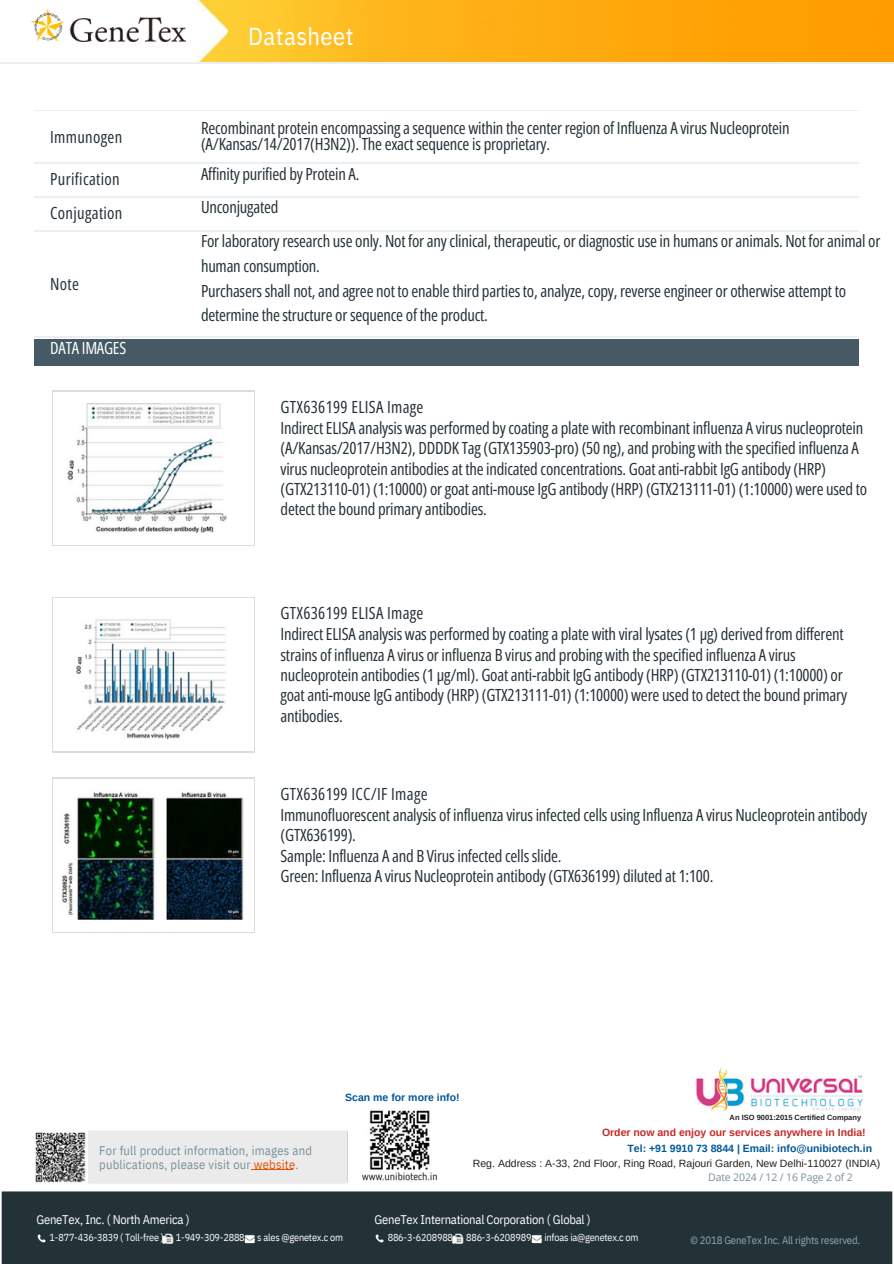
<style>
.page{position:relative;width:894px;height:1264px;background:#fff}
.page>*{position:absolute;margin:0;border:0;box-sizing:border-box;transform-origin:0 0}
.t1{font:24.45px "IBM Plex Sans Cond";letter-spacing:.02em;color:#fff}
.t2{font:16.8px/20.4px "Open Sans Condensed";letter-spacing:-.015em;color:#263238}
.t3{font:16.8px/33.8px "Open Sans Condensed";letter-spacing:.02em;color:#263238}
.t4{font:16.8px "Open Sans Condensed";letter-spacing:-.015em;color:#fff}
.t5{font:12.6px/14.7px "IBM Plex Sans Cond";letter-spacing:.02em;color:#78909c}
.t6{font:12.6px "IBM Plex Sans Cond";letter-spacing:-.02em;color:#fefefe}
.t7{font:10.8px "IBM Plex Sans Cond";letter-spacing:-.02em;color:#90a4ae}
.t8{font:10.5px "Arimo";color:#212121}
.t9{font:700 10.5px "Arimo";color:#01579b}
.t10{font:700 10.5px "Arimo";color:#c62828}
.t11{font:10.5px "Open Sans";letter-spacing:-.015em;color:#78909c}
.t12{font:10.2px "IBM Plex Sans Cond";letter-spacing:-.02em;color:#fefefe}
.t13{font:700 7.5px "Arimo";color:#212121}
.s1{color:#e65100}
</style>
<div class="page">
<hr style="left:35px;top:110px;width:166px;height:1px;background:#eceff1">
<hr style="left:201px;top:110px;width:657px;height:1px;background:#eceff1">
<hr style="left:35px;top:162px;width:166px;height:1px;background:#eceff1">
<hr style="left:201px;top:162px;width:657px;height:1px;background:#eceff1">
<hr style="left:35px;top:196px;width:166px;height:1px;background:#eceff1">
<hr style="left:201px;top:196px;width:657px;height:1px;background:#eceff1">
<hr style="left:35px;top:230px;width:166px;height:1px;background:#eceff1">
<hr style="left:201px;top:230px;width:657px;height:1px;background:#eceff1">
<hr style="left:35px;top:336px;width:166px;height:1px;background:#eceff1">
<hr style="left:201px;top:336px;width:657px;height:1px;background:#eceff1">
<div style="left:35px;top:339px;width:823px;height:26px;background:#455a64"></div>
<hr style="left:52px;top:391px;width:203px;height:1px;background:#dcdcdc">
<hr style="left:52px;top:545px;width:203px;height:1px;background:#dcdcdc">
<hr style="left:52px;top:391px;width:1px;height:155px;background:#dcdcdc">
<hr style="left:254px;top:391px;width:1px;height:155px;background:#dcdcdc">
<hr style="left:52px;top:597px;width:203px;height:1px;background:#dcdcdc">
<hr style="left:52px;top:751px;width:203px;height:1px;background:#dcdcdc">
<hr style="left:52px;top:597px;width:1px;height:155px;background:#dcdcdc">
<hr style="left:254px;top:597px;width:1px;height:155px;background:#dcdcdc">
<hr style="left:52px;top:777px;width:203px;height:1px;background:#dcdcdc">
<hr style="left:52px;top:932px;width:203px;height:1px;background:#dcdcdc">
<hr style="left:52px;top:777px;width:1px;height:155px;background:#dcdcdc">
<hr style="left:254px;top:777px;width:1px;height:155px;background:#dcdcdc">
<img style="left:67px;top:403px;width:160px;height:130px">
<img style="left:76px;top:619px;width:150px;height:120px">
<img style="left:62px;top:792px;width:182px;height:127px">
<img style="left:196px;top:0;width:696px;height:62px">
<hr style="left:0;top:62px;width:194px;height:1px;background:#eceff1">
<hr style="left:194px;top:62px;width:698px;height:1px;background:#eceff1">
<img style="left:31px;top:9px;width:154px;height:33px">
<img style="left:1px;top:1130px;width:892px;height:133px">
<img style="left:35px;top:1131px;width:51px;height:52px">
<hr style="left:251px;top:1168px;width:42px;height:1px;background:#e65100">
<svg style="left:36px;top:1233px;width:12px;height:11px"></svg>
<svg style="left:163px;top:1233px;width:11px;height:11px"></svg>
<svg style="left:244px;top:1233px;width:11px;height:11px"></svg>
<svg style="left:374px;top:1233px;width:11px;height:11px"></svg>
<svg style="left:453px;top:1233px;width:11px;height:11px"></svg>
<svg style="left:531px;top:1233px;width:11px;height:11px"></svg>
<img style="left:696px;top:1067px;width:167px;height:45px">
<img style="left:361px;top:1110px;width:80px;height:72px">
<p class="t3" style="left:50px;top:120px;width:73px">Immunogen</p>
<p class="t3" style="left:50px;top:161px;width:74px">Purification<br>Conjugation</p>
<h1 class="t2" style="left:50px;top:273px;width:30px">Note</h1>
<h3 class="t4" style="left:50px;top:336px;width:77px">DATA IMAGES</h3>
<p class="t1" style="left:248px;top:19px;width:107px">Datasheet</p>
<h2 class="t2" style="left:201px;top:119px;width:590px;line-height:16.8px">Recombinant protein encompassing a sequence within the center region of Influenza A virus Nucleoprotein (A/Kansas/14/2017(H3N2)). The exact sequence is proprietary.</h2>
<h2 class="t2" style="left:201px;top:156px;width:680px;line-height:33.8px">Affinity purified by Protein A.<br>Unconjugated<br>For laboratory research use only. Not for any clinical, therapeutic, or diagnostic use in humans or animals. Not for animal or</h2>
<h2 class="t2" style="left:201px;top:253px;width:646px;line-height:24.8px">human consumption.<br>Purchasers shall not, and agree not to enable third parties to, analyze, copy, reverse engineer or otherwise attempt to determine the structure or sequence of the product.</h2>
<p class="t2" style="left:280px;top:396px;width:588px">GTX636199 ELISA Image<br>Indirect ELISA analysis was performed by coating a plate with recombinant influenza A virus nucleoprotein (A/Kansas/2017/H3N2), DDDDK Tag (GTX135903-pro) (50 ng), and probing with the specified influenza A virus nucleoprotein antibodies at the indicated concentrations. Goat anti-rabbit IgG antibody (HRP) (GTX213110-01) (1:10000) or goat anti-mouse IgG antibody (HRP) (GTX213111-01) (1:10000) were used to detect the bound primary antibodies.</p>
<h3 class="t2" style="left:280px;top:602px;width:568px">GTX636199 ELISA Image<br>Indirect ELISA analysis was performed by coating a plate with viral lysates (1 μg) derived from different strains of influenza A virus or influenza B virus and probing with the specified influenza A virus nucleoprotein antibodies (1 μg/ml). Goat anti-rabbit IgG antibody (HRP) (GTX213110-01) (1:10000) or goat anti-mouse IgG antibody (HRP) (GTX213111-01) (1:10000) were used to detect the bound primary antibodies.</h3>
<h3 class="t2" style="left:280px;top:783px;width:588px">GTX636199 ICC/IF Image<br>Immunofluorescent analysis of influenza virus infected cells using Influenza A virus Nucleoprotein antibody (GTX636199).<br>Sample: Influenza A and B Virus infected cells slide.<br>Green: Influenza A virus Nucleoprotein antibody (GTX636199) diluted at 1:100.</h3>
<p class="t9" style="left:345px;top:1091px;width:116px">Scan me for more info!</p>
<p class="t13" style="left:729px;top:1112px;width:133px">An ISO 9001:2015 Certified Company</p>
<h3 class="t5" style="left:99px;top:1142px;width:214px">For full product information, images and publications, please visit our <span class="s1">website</span>.</h3>
<h4 class="t10" style="left:602px;top:1126px;width:265px">Order now and enjoy our services anywhere in India!</h4>
<h4 class="t9" style="left:627px;top:1142px;width:246px">Tel: +91 9910 73 8844 | Email: info@unibiotech.in</h4>
<p class="t8" style="left:472px;top:1157px;width:409px">Reg. Address : A-33, 2nd Floor, Ring Road, Rajouri Garden, New Delhi-110027 (INDIA)</p>
<h6 class="t11" style="left:708px;top:1169px;width:146px">Date 2024 / 12 / 16 Page 2 of 2</h6>
<p class="t6" style="left:36px;top:1210px;width:155px">GeneTex, Inc. ( North America )</p>
<p class="t6" style="left:374px;top:1210px;width:217px">GeneTex International Corporation ( Global )</p>
<h3 class="t12" style="left:50px;top:1230px;width:116px">1-877-436-3839 ( Toll-free )</h3>
<h3 class="t12" style="left:176px;top:1230px;width:70px">1-949-309-2888</h3>
<h5 class="t12" style="left:257px;top:1230px;width:87px">s ales @genetex.c om</h5>
<p class="t12" style="left:387px;top:1230px;width:67px">886-3-6208988</p>
<p class="t12" style="left:466px;top:1230px;width:67px">886-3-6208989</p>
<h5 class="t12" style="left:544px;top:1230px;width:96px">infoas ia@genetex.c om</h5>
<h5 class="t7" style="left:690px;top:1232px;width:171px">© 2018 GeneTex Inc. All rights reserved.</h5>
</div>
